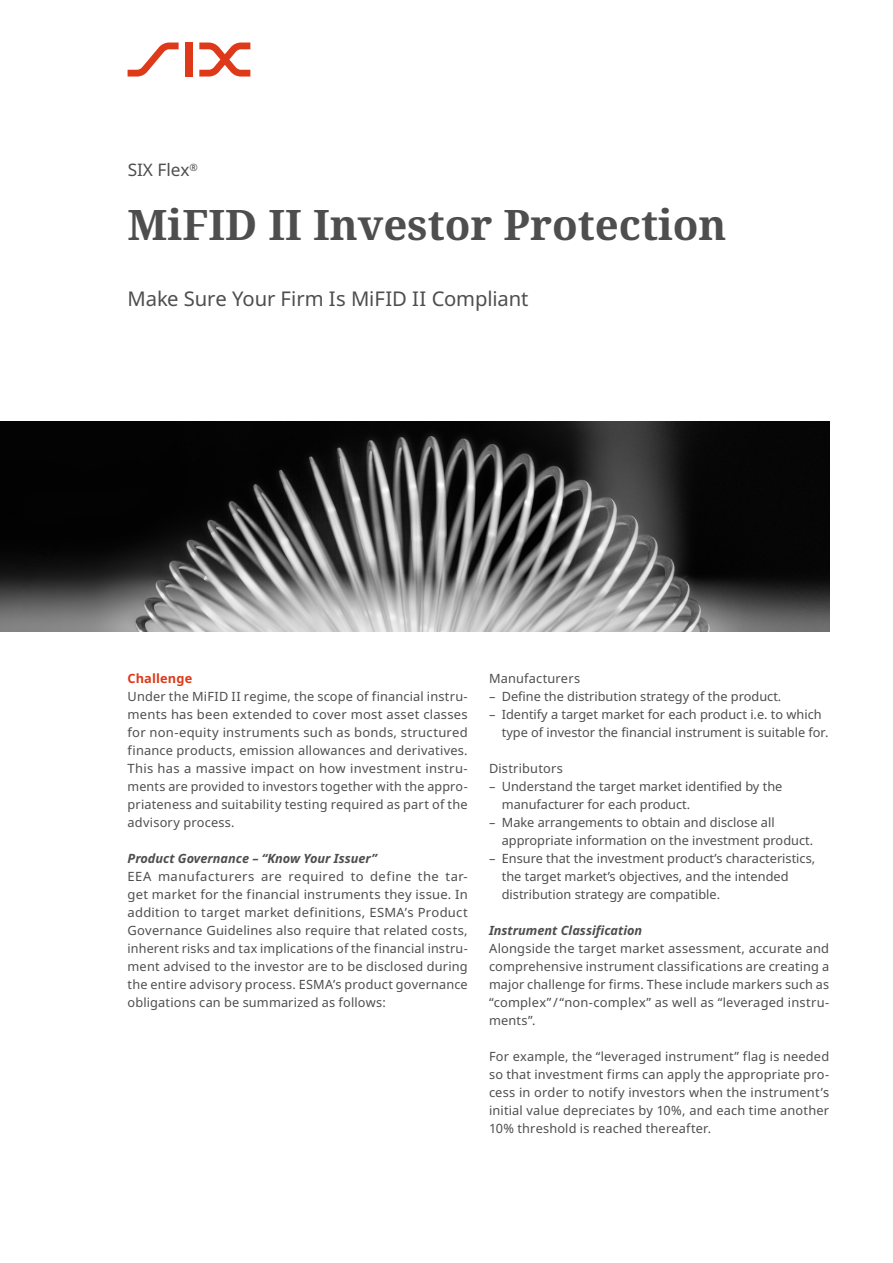
<style>
.page{position:relative;width:893px;height:1263px;background:#fff}
.page>*{position:absolute;margin:0;border:0;box-sizing:border-box;transform-origin:0 0}
.t1{font:700 42px "Noto Serif";color:#4e4e4e}
.t2{font:20.25px "Noto Sans";letter-spacing:-.005em;color:#4e4e4e}
.t3{font:17.25px "Noto Sans";color:#4e4e4e}
.t4{font:12.75px/18px "Noto Sans";color:#4e4e4e;text-align:justify}
.t5{font:italic 700 12.75px "Noto Sans";color:#4e4e4e}
.t6{font:700 12.75px "Noto Sans";letter-spacing:.01em;color:#de3919}
</style>
<div class="page">
<svg style="left:128px;top:43px;width:51px;height:34px"></svg>
<div style="left:185px;top:43px;width:8px;height:34px;background:#de3919"></div>
<svg style="left:199px;top:43px;width:51px;height:34px"></svg>
<img style="left:0;top:421px;width:829px;height:210px">
<h3 class="t3" style="left:128px;top:158px;width:72px">SIX Flex<sup>®</sup></h3>
<h1 class="t1" style="left:128px;top:196px;width:601px">MiFID II Investor Protection</h1>
<h2 class="t2" style="left:128px;top:285px;width:402px">Make Sure Your Firm Is MiFID II Compliant</h2>
<p class="t6" style="left:128px;top:669px;width:66px">Challenge</p>
<p class="t4" style="left:128px;top:688px;width:342px">Under the MiFID II regime, the scope of financial instru&shy;ments has been extended to cover most asset classes for non-equity instruments such as bonds, structured finance products, emission allowances and derivatives.<br>This has a massive impact on how investment instru&shy;ments are provided to investors together with the appro&shy;priateness and suitability testing required as part of the advisory process.</p>
<p class="t5" style="left:128px;top:849px;width:251px">Product Governance – “Know Your Issuer”</p>
<p class="t4" style="left:128px;top:868px;width:342px">EEA manufacturers are required to define the tar&shy;get market for the financial instruments they issue. In addition to target market definitions, ESMA’s Product Governance Guidelines also require that related costs, inherent risks and tax implications of the financial instru&shy;ment advised to the investor are to be disclosed during the entire advisory process. ESMA’s product governance obligations can be summarized as follows:</p>
<p class="t4" style="left:489px;top:670px;width:93px">Manufacturers</p>
<p class="t4" style="left:489px;top:688px;width:294px">– Define the distribution strategy of the product.</p>
<p class="t4" style="left:502px;top:706px;width:328px;text-indent:-13px">– Identify a target market for each product i.e. to which type of investor the financial instrument is suitable for.</p>
<p class="t4" style="left:489px;top:760px;width:75px">Distributors</p>
<p class="t4" style="left:502px;top:778px;width:282px;text-indent:-13px">– Understand the target market identified by the manufacturer for each product.</p>
<p class="t4" style="left:502px;top:814px;width:313px;text-indent:-13px">– Make arrangements to obtain and disclose all appropriate information on the investment product.</p>
<p class="t4" style="left:502px;top:850px;width:315px;text-align:left;text-indent:-13px">– Ensure that the investment product’s characteristics, the target market’s objectives, and the intended distribution strategy are compatible.</p>
<p class="t5" style="left:489px;top:921px;width:155px">Instrument Classification</p>
<p class="t4" style="left:489px;top:940px;width:342px">Alongside the target market assessment, accurate and comprehensive instrument classifications are creating a major challenge for firms. These include markers such as “complex”/“non-complex” as well as “leveraged instru&shy;ments”.</p>
<p class="t4" style="left:489px;top:1048px;width:342px">For example, the “leveraged instrument” flag is needed so that investment firms can apply the appropriate pro&shy;cess in order to notify investors when the instrument’s initial value depreciates by 10%, and each time another 10% threshold is reached thereafter.</p>
</div>
